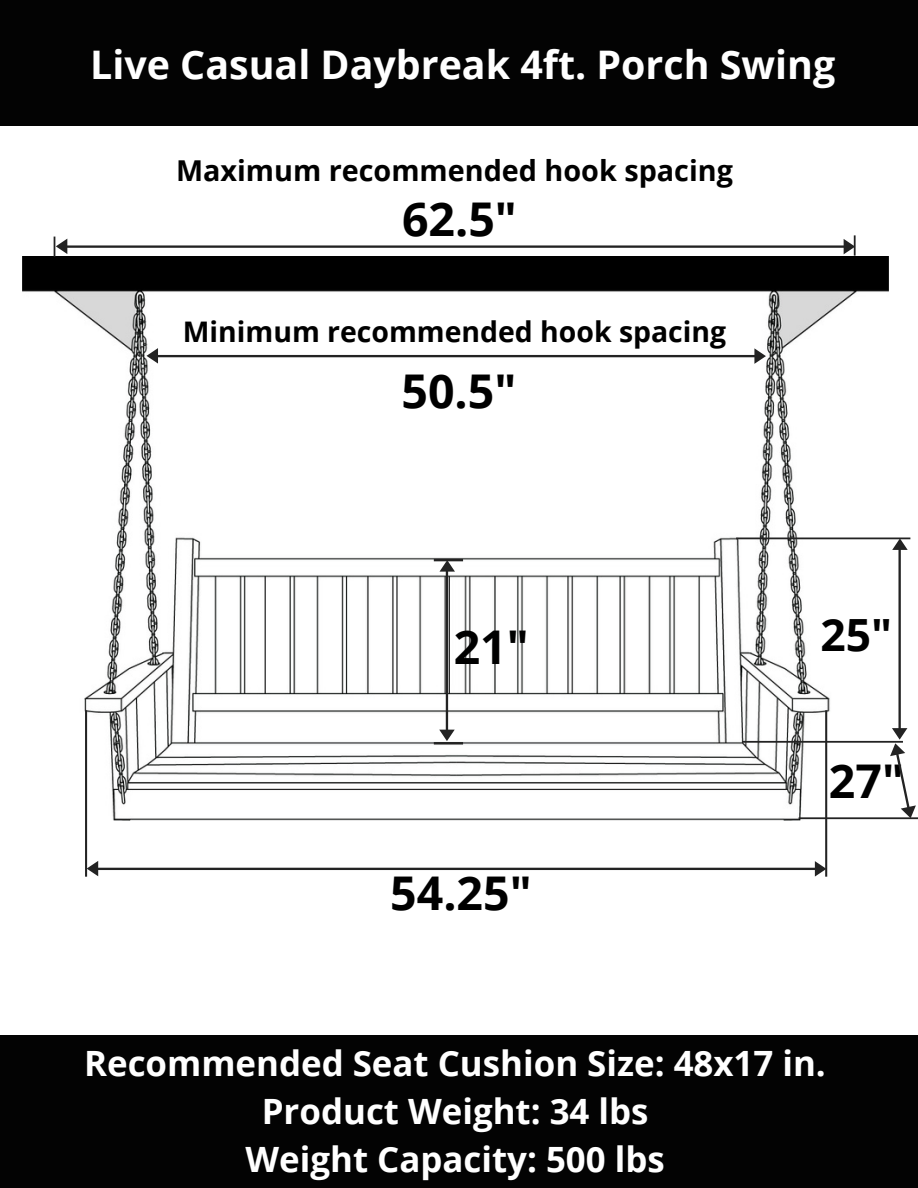
<style>
.page{position:relative;width:918px;height:1188px;background:#fff}
.page>*{position:absolute;margin:0;border:0;box-sizing:border-box;transform-origin:0 0}
.t1{font:700 46.5px "Open Sans";color:#000}
.t2{font:700 44.4px "Open Sans";color:#000}
.t3{font:700 39.45px "Open Sans";color:#fff}
.t4{font:700 34.8px "Open Sans";color:#fff}
.t5{font:700 28.8px "Open Sans";color:#000}
.t6{font:700 28.35px "Open Sans";color:#000}
</style>
<div class="page">
<div style="left:0;top:0;width:918px;height:126px;background:#030303"></div>
<div style="left:0;top:1035px;width:918px;height:153px;background:#030303"></div>
<img style="left:23px;top:256px;width:865px;height:456px">
<svg style="left:146px;top:348px;width:620px;height:16px"></svg>
<svg style="left:54px;top:235px;width:802px;height:22px"></svg>
<svg style="left:85px;top:538px;width:833px;height:339px"></svg>
<p class="t3" style="left:90px;top:37px;width:747px">Live Casual Daybreak 4ft. Porch Swing</p>
<p class="t5" style="left:176px;top:150px;width:558px">Maximum recommended hook spacing</p>
<p class="t1" style="left:402px;top:186px;width:116px">62.5"</p>
<p class="t6" style="left:183px;top:312px;width:545px">Minimum recommended hook spacing</p>
<p class="t1" style="left:402px;top:359px;width:116px">50.5"</p>
<p class="t1" style="left:454px;top:614px;width:77px">21"</p>
<p class="t2" style="left:821px;top:603px;width:73px">25"</p>
<p class="t1" style="left:390px;top:861px;width:143px">54.25"</p>
<p class="t1" style="left:829px;top:749px;width:77px">27"</p>
<p class="t4" style="left:84px;top:1039px;width:743px">Recommended Seat Cushion Size: 48x17 in.</p>
<p class="t4" style="left:262px;top:1087px;width:388px">Product Weight: 34 lbs</p>
<p class="t4" style="left:246px;top:1135px;width:421px">Weight Capacity: 500 lbs</p>
</div>
